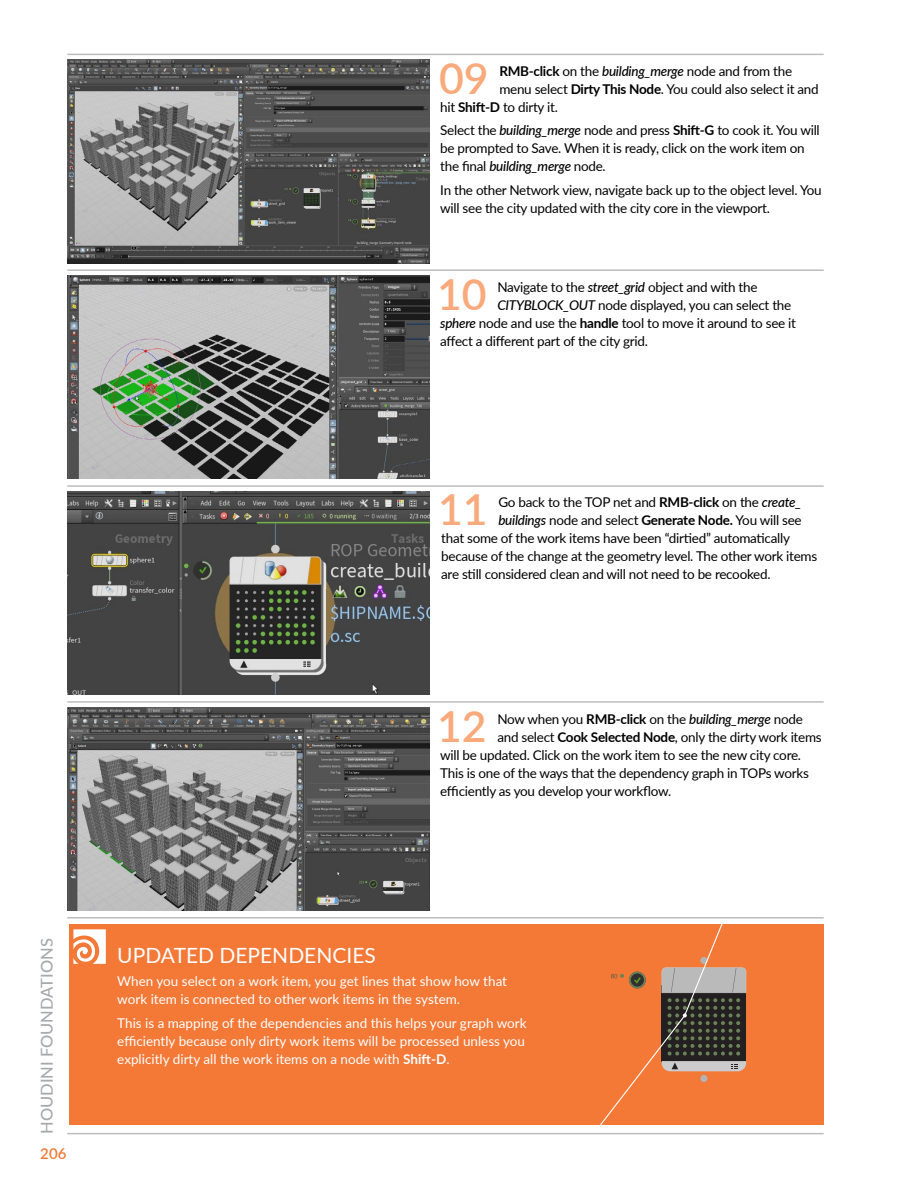
<style>
.page{position:relative;width:918px;height:1188px;background:#fff}
.page>*{position:absolute;margin:0;border:0;box-sizing:border-box;transform-origin:0 0}
.t1{font:600 42.75px "Lato";color:#f9aa7c}
.t2{font:21px "Lato";color:#fff}
.t3{font:500 16.5px "Lato";color:#a7a9ac}
.t4{font:600 15px "Lato";color:#f47836}
.t5{font:13.5px/18px "Lato";letter-spacing:-.02em;color:#000}
.t6{font:13.5px/18px "Lato";color:#fff}
.s1{font-weight:700}
.s2{font-weight:500;font-style:italic}
</style>
<div class="page">
<img style="left:68px;top:707px;width:361px;height:204px">
<img style="left:68px;top:275px;width:361px;height:204px">
<img style="left:68px;top:491px;width:361px;height:204px">
<img style="left:68px;top:60px;width:361px;height:203px">
<div style="left:69px;top:925px;width:755px;height:200px;background:#f47836"></div>
<svg style="left:73px;top:929px;width:33px;height:35px"></svg>
<svg style="left:591px;top:924px;width:155px;height:211px"></svg>
<hr style="left:67px;top:1133px;width:757px;height:1px;background:#bcbec0">
<hr style="left:67px;top:917px;width:757px;height:2px;background:#bcbec0">
<hr style="left:67px;top:701px;width:757px;height:2px;background:#bcbec0">
<hr style="left:67px;top:485px;width:757px;height:2px;background:#bcbec0">
<hr style="left:67px;top:269px;width:757px;height:2px;background:#bcbec0">
<hr style="left:67px;top:54px;width:757px;height:1px;background:#bcbec0">
<h1 class="t1" style="left:439px;top:47px;width:51px">09</h1>
<p class="t5" style="left:499px;top:62px;width:294px"><span class="s1">RMB-click</span> on the <span class="s2">building_merge</span> node and from the</p>
<p class="t5" style="left:499px;top:80px;width:321px">menu select <span class="s1">Dirty This Node</span>. You could also select it and</p>
<p class="t5" style="left:440px;top:98px;width:119px">hit <span class="s1">Shift-D</span> to dirty it.</p>
<p class="t5" style="left:440px;top:121px;width:381px">Select the <span class="s2">building_merge</span> node and press <span class="s1">Shift-G</span> to cook it. You will be prompted to Save. When it is ready, click on the work item on the final <span class="s2">building_merge</span> node.</p>
<p class="t5" style="left:440px;top:180px;width:383px">In the other Network view, navigate back up to the object level. You will see the city updated with the city core in the viewport.</p>
<h1 class="t1" style="left:437px;top:263px;width:51px">10</h1>
<p class="t5" style="left:497px;top:277px;width:262px">Navigate to the <span class="s2">street_grid</span> object and with the</p>
<p class="t5" style="left:497px;top:295px;width:295px"><span class="s2">CITYBLOCK_OUT</span> node displayed, you can select the</p>
<p class="t5" style="left:440px;top:313px;width:357px"><span class="s2">sphere</span> node and use the <span class="s1">handle</span> tool to move it around to see it</p>
<p class="t5" style="left:440px;top:331px;width:209px">affect a different part of the city grid.</p>
<h1 class="t1" style="left:438px;top:478px;width:51px">11</h1>
<p class="t5" style="left:498px;top:493px;width:305px">Go back to the TOP net and <span class="s1">RMB-click</span> on the <span class="s2">create_</span></p>
<p class="t5" style="left:498px;top:511px;width:305px"><span class="s2">buildings</span> node and select <span class="s1">Generate Node.</span> You will see</p>
<p class="t5" style="left:441px;top:529px;width:350px">that some of the work items have been “dirtied” automatically</p>
<p class="t5" style="left:441px;top:547px;width:377px">because of the change at the geometry level. The other work items</p>
<p class="t5" style="left:441px;top:565px;width:331px">are still considered clean and will not need to be recooked.</p>
<h1 class="t1" style="left:437px;top:696px;width:51px">12</h1>
<p class="t5" style="left:497px;top:710px;width:307px">Now when you <span class="s1">RMB-click</span> on the <span class="s2">building_merge</span> node</p>
<p class="t5" style="left:497px;top:728px;width:326px">and select <span class="s1">Cook Selected Node</span>, only the dirty work items</p>
<p class="t5" style="left:440px;top:746px;width:362px">will be updated. Click on the work item to see the new city core.</p>
<p class="t5" style="left:440px;top:764px;width:370px">This is one of the ways that the dependency graph in TOPs works</p>
<p class="t5" style="left:440px;top:782px;width:233px">efficiently as you develop your workflow.</p>
<p class="t3" style="left:35px;top:1134px;width:197px;rotate:-90deg">HOUDINI FOUNDATIONS</p>
<p class="t4" style="left:40px;top:1143px;width:28px">206</p>
<h2 class="t2" style="left:117px;top:940px;width:260px">UPDATED DEPENDENCIES</h2>
<p class="t6" style="left:117px;top:972px;width:391px">When you select on a work item, you get lines that show how that work item is connected to other work items in the system.</p>
<p class="t6" style="left:117px;top:1013px;width:411px;text-align:justify">This is a mapping of the dependencies and this helps your graph work efficiently because only dirty work items will be processed unless you explicitly dirty all the work items on a node with <span class="s1">Shift-D</span>.</p>
</div>
